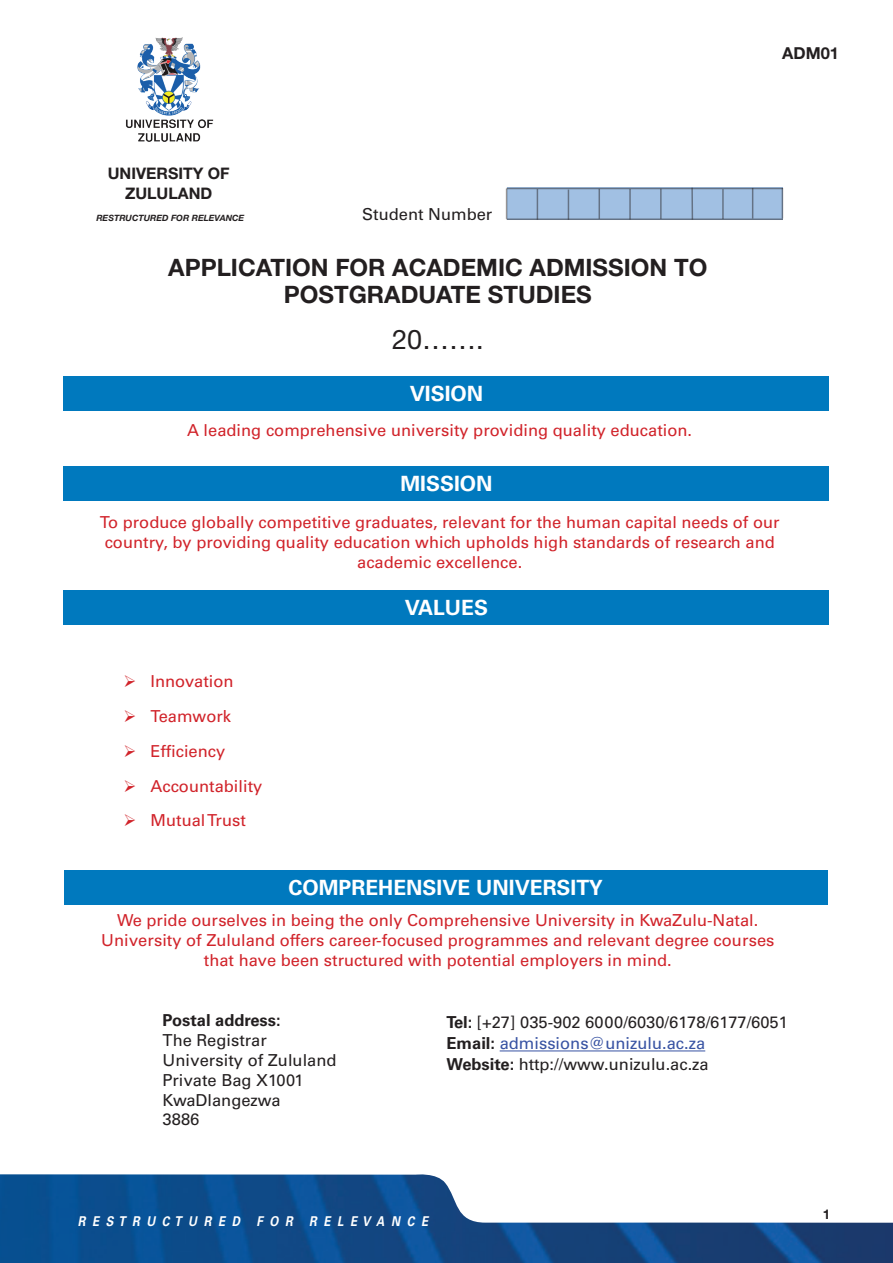
<style>
.page{position:relative;width:893px;height:1263px;background:#fff}
.page>*{position:absolute;margin:0;border:0;box-sizing:border-box;transform-origin:0 0}
.t1{font:27px "Helvetica Neue LT Std";color:#231f20}
.t2{font:700 24px/27.6px "Helvetica Neue LT Std";color:#231f20;text-align:center}
.t3{font:700 21px "Univers LT Std";color:#fff}
.t4{font:16.5px/19.8px "Univers LT Std";color:#d1232a;text-align:center}
.t5{font:16.5px/19.8px "Univers LT Std";color:#231f20}
.t6{font:700 16.5px "Univers LT Std";color:#231f20}
.t7{font:700 16.5px "Helvetica Neue LT Std";color:#231f20}
.t8{font:700 15.9px/20.5px "Helvetica Neue LT Std";color:#231f20;text-align:center}
.t9{font:italic 700 13.5px "Univers LT Std";letter-spacing:.58em;color:#fff;scale:.85 1}
.t10{font:700 13.5px "Helvetica Neue LT Std";color:#231f20}
.t11{font:italic 700 8.7px "Helvetica Neue LT Std";color:#231f20}
.s1{font-weight:700}
.s2{color:#3853a3}
</style>
<div class="page">
<img style="left:0;top:1174px;width:893px;height:89px">
<div style="left:507px;top:188px;width:276px;height:32px;background:#a1c0e3"></div>
<hr style="left:782px;top:188px;width:1px;height:31px;background:#231f20">
<hr style="left:507px;top:188px;width:276px;height:1px;background:#231f20">
<hr style="left:507px;top:218px;width:276px;height:2px;background:#231f20">
<hr style="left:506px;top:189px;width:1px;height:30px;background:#231f20">
<hr style="left:568px;top:190px;width:1px;height:30px;background:#231f20">
<hr style="left:598px;top:189px;width:2px;height:30px;background:#231f20">
<hr style="left:629px;top:189px;width:2px;height:31px;background:#231f20">
<hr style="left:660px;top:189px;width:2px;height:30px;background:#231f20">
<hr style="left:691px;top:188px;width:2px;height:32px;background:#231f20">
<hr style="left:722px;top:189px;width:2px;height:30px;background:#231f20">
<hr style="left:752px;top:188px;width:1px;height:31px;background:#231f20">
<hr style="left:537px;top:189px;width:1px;height:31px;background:#231f20">
<div style="left:64px;top:377px;width:765px;height:34px;background:#0079be"></div>
<div style="left:64px;top:467px;width:765px;height:34px;background:#0079be"></div>
<div style="left:64px;top:590px;width:765px;height:34px;background:#0079be"></div>
<div style="left:64px;top:870px;width:763px;height:34px;background:#0079be"></div>
<hr style="left:500px;top:1050px;width:205px;height:1px;background:#3853a3">
<img style="left:126px;top:37px;width:88px;height:105px">
<p class="t8" style="left:108px;top:163px;width:123px">UNIVERSITY OF<br>ZULULAND</p>
<p class="t11" style="left:96px;top:212px;width:150px">RESTRUCTURED FOR RELEVANCE</p>
<p class="t5" style="left:362px;top:204px;width:132px">Student Number</p>
<p class="t7" style="left:782px;top:43px;width:58px">ADM01</p>
<h2 class="t2" style="left:168px;top:253px;width:541px">APPLICATION FOR ACADEMIC ADMISSION TO<br>POSTGRADUATE STUDIES</h2>
<h1 class="t1" style="left:392px;top:324px;width:93px">20…….</h1>
<p class="t3" style="left:410px;top:381px;width:75px">VISION</p>
<p class="t4" style="left:187px;top:420px;width:507px">A leading comprehensive university providing quality education.</p>
<p class="t3" style="left:400px;top:472px;width:94px">MISSION</p>
<p class="t4" style="left:100px;top:512px;width:681px">To produce globally competitive graduates, relevant for the human capital needs of our country, by providing quality education which upholds high standards of research and academic excellence.</p>
<p class="t3" style="left:405px;top:595px;width:85px">VALUES</p>
<p class="t4" style="left:124px;top:671px;width:112px">➢ Innovation</p>
<p class="t4" style="left:124px;top:706px;width:109px">➢ Teamwork</p>
<p class="t4" style="left:124px;top:741px;width:103px">➢ Efficiency</p>
<p class="t4" style="left:124px;top:776px;width:140px">➢ Accountability</p>
<p class="t4" style="left:124px;top:811px;width:124px">➢ Mutual Trust</p>
<p class="t3" style="left:288px;top:875px;width:316px">COMPREHENSIVE UNIVERSITY</p>
<p class="t4" style="left:101px;top:910px;width:675px">We pride ourselves in being the only Comprehensive University in KwaZulu-Natal.<br>University of Zululand offers career-focused programmes and relevant degree courses that have been structured with potential employers in mind.</p>
<p class="t6" style="left:163px;top:1011px;width:120px">Postal address:</p>
<p class="t5" style="left:163px;top:1030px;width:175px">The Registrar<br>University of Zululand<br>Private Bag X1001<br>KwaDlangezwa<br>3886</p>
<p class="t5" style="left:446px;top:1012px;width:343px;line-height:21px"><span class="s1">Tel:</span> [+27] 035-902 6000/6030/6178/6177/6051<br><span class="s1">Email:</span> <span class="s2">admissions@unizulu.ac.za<br></span><span class="s1">Website:</span> http://www.unizulu.ac.za</p>
<p class="t9" style="left:78px;top:1213px;width:413px">RESTRUCTURED FOR RELEVANCE</p>
<p class="t10" style="left:823px;top:1206px;width:9px">1</p>
</div>
